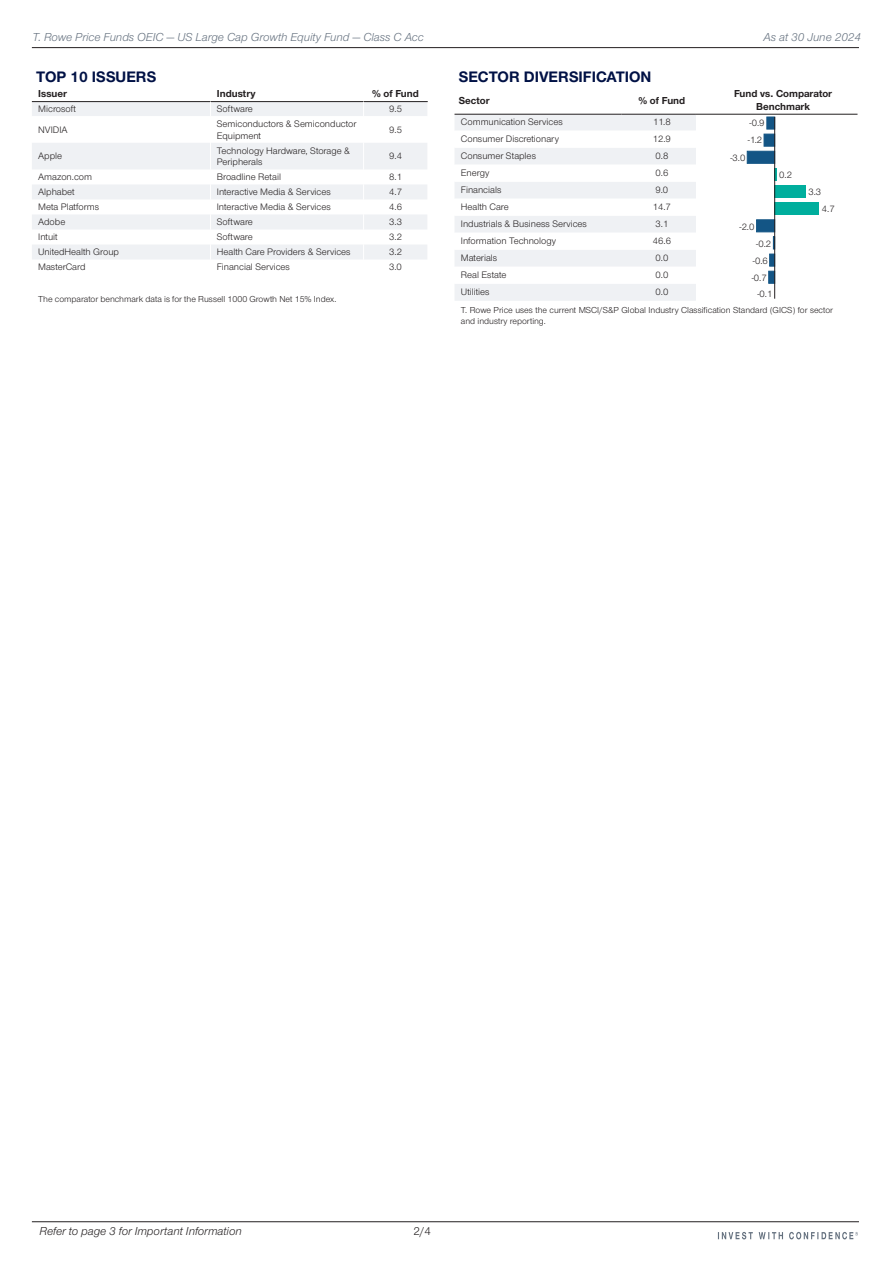
<style>
.page{position:relative;width:893px;height:1263px;background:#fff}
.page>*{position:absolute;margin:0;border:0;box-sizing:border-box;transform-origin:0 0}
.t1{font:700 15.75px "Nimbus San Nov";color:#001145}
.t2{font:italic 12px "Nimbus San Nov";color:#65717f}
.t3{font:italic 12px "Nimbus San Nov";color:#231f20}
.t4{font:12px "Nimbus San Nov";color:#231f20}
.t5{font:700 10.5px/12.6px "Nimbus San Nov";color:#231f20;text-align:center}
.t6{font:9.75px/11.7px "Nimbus San Nov";color:#231f20}
.t7{font:9px/10.8px "Nimbus San Nov";color:#231f20}
</style>
<div class="page">
<svg style="left:32px;top:102px;width:395px;height:157px;fill:#eff1f4"></svg>
<hr style="left:32px;top:101px;width:178px;height:1px;background:#231f20">
<hr style="left:210px;top:101px;width:154px;height:1px;background:#231f20">
<hr style="left:364px;top:101px;width:64px;height:1px;background:#231f20">
<svg style="left:210px;top:101px;width:1px;height:158px"></svg>
<svg style="left:363px;top:101px;width:1px;height:158px"></svg>
<div style="left:455px;top:115px;width:241px;height:186px;background:#eff1f4"></div>
<svg style="left:455px;top:131px;width:241px;height:153px"></svg>
<hr style="left:454px;top:114px;width:167px;height:1px;background:#231f20">
<hr style="left:621px;top:114px;width:75px;height:1px;background:#231f20">
<hr style="left:696px;top:114px;width:161px;height:1px;background:#231f20">
<div style="left:769px;top:271px;width:6px;height:12px;background:#135585"></div>
<div style="left:770px;top:254px;width:5px;height:12px;background:#135585"></div>
<svg style="left:773px;top:237px;width:1px;height:12px"></svg>
<div style="left:757px;top:220px;width:18px;height:12px;background:#135585"></div>
<div style="left:775px;top:203px;width:44px;height:12px;background:#00ae9d"></div>
<div style="left:775px;top:185px;width:31px;height:13px;background:#00ae9d"></div>
<svg style="left:775px;top:168px;width:2px;height:12px"></svg>
<div style="left:747px;top:151px;width:28px;height:12px;background:#135585;border:1px solid #135585"></div>
<div style="left:764px;top:134px;width:11px;height:12px;background:#135585"></div>
<div style="left:767px;top:117px;width:8px;height:12px;background:#135585"></div>
<hr style="left:774px;top:117px;width:1px;height:182px;background:#231f20">
<hr style="left:32px;top:47px;width:827px;height:1px;background:#231f20">
<hr style="left:32px;top:1221px;width:827px;height:1px;background:#231f20">
<svg style="left:718px;top:1232px;width:140px;height:7px"></svg>
<p class="t2" style="left:33px;top:30px;width:393px">T. Rowe Price Funds OEIC — US Large Cap Growth Equity Fund — Class C Acc</p>
<p class="t2" style="left:763px;top:30px;width:99px">As at 30 June 2024</p>
<h1 class="t1" style="left:36px;top:67px;width:122px">TOP 10 ISSUERS</h1>
<p class="t5" style="left:38px;top:88px;width:30px">Issuer</p>
<p class="t5" style="left:217px;top:88px;width:40px">Industry</p>
<p class="t5" style="left:372px;top:88px;width:48px">% of Fund</p>
<p class="t6" style="left:38px;top:103px;width:39px">Microsoft</p>
<p class="t6" style="left:217px;top:103px;width:38px">Software</p>
<p class="t6" style="left:389px;top:103px;width:14px">9.5</p>
<p class="t6" style="left:38px;top:124px;width:31px">NVIDIA</p>
<p class="t6" style="left:217px;top:118px;width:141px">Semiconductors &amp; Semiconductor<br>Equipment</p>
<p class="t6" style="left:389px;top:124px;width:14px">9.5</p>
<p class="t6" style="left:38px;top:150px;width:25px">Apple</p>
<p class="t6" style="left:217px;top:144px;width:135px">Technology Hardware, Storage &amp;<br>Peripherals</p>
<p class="t6" style="left:389px;top:150px;width:14px">9.4</p>
<p class="t6" style="left:38px;top:171px;width:55px">Amazon.com</p>
<p class="t6" style="left:217px;top:171px;width:66px">Broadline Retail</p>
<p class="t6" style="left:389px;top:171px;width:14px">8.1</p>
<p class="t6" style="left:38px;top:186px;width:38px">Alphabet</p>
<p class="t6" style="left:217px;top:186px;width:116px">Interactive Media &amp; Services</p>
<p class="t6" style="left:389px;top:186px;width:14px">4.7</p>
<p class="t6" style="left:38px;top:201px;width:62px">Meta Platforms</p>
<p class="t6" style="left:217px;top:201px;width:116px">Interactive Media &amp; Services</p>
<p class="t6" style="left:389px;top:201px;width:14px">4.6</p>
<p class="t6" style="left:38px;top:216px;width:29px">Adobe</p>
<p class="t6" style="left:217px;top:216px;width:38px">Software</p>
<p class="t6" style="left:389px;top:216px;width:14px">3.3</p>
<p class="t6" style="left:38px;top:231px;width:21px">Intuit</p>
<p class="t6" style="left:217px;top:231px;width:38px">Software</p>
<p class="t6" style="left:389px;top:231px;width:14px">3.2</p>
<p class="t6" style="left:38px;top:246px;width:82px">UnitedHealth Group</p>
<p class="t6" style="left:217px;top:246px;width:135px">Health Care Providers &amp; Services</p>
<p class="t6" style="left:389px;top:246px;width:14px">3.2</p>
<p class="t6" style="left:38px;top:261px;width:49px">MasterCard</p>
<p class="t6" style="left:217px;top:261px;width:75px">Financial Services</p>
<p class="t6" style="left:389px;top:261px;width:14px">3.0</p>
<p class="t7" style="left:38px;top:293px;width:300px">The comparator benchmark data is for the Russell 1000 Growth Net 15% Index.</p>
<h1 class="t1" style="left:459px;top:67px;width:194px">SECTOR DIVERSIFICATION</h1>
<p class="t5" style="left:459px;top:94px;width:32px">Sector</p>
<p class="t5" style="left:638px;top:94px;width:48px">% of Fund</p>
<p class="t5" style="left:734px;top:88px;width:100px">Fund vs. Comparator<br>Benchmark</p>
<p class="t6" style="left:461px;top:116px;width:103px">Communication Services</p>
<p class="t6" style="left:653px;top:116px;width:19px">11.8</p>
<p class="t6" style="left:749px;top:117px;width:17px">-0.9</p>
<p class="t6" style="left:461px;top:133px;width:100px">Consumer Discretionary</p>
<p class="t6" style="left:653px;top:133px;width:19px">12.9</p>
<p class="t6" style="left:461px;top:150px;width:77px">Consumer Staples</p>
<p class="t6" style="left:655px;top:150px;width:14px">0.8</p>
<p class="t6" style="left:461px;top:167px;width:30px">Energy</p>
<p class="t6" style="left:655px;top:167px;width:14px">0.6</p>
<p class="t6" style="left:461px;top:184px;width:42px">Financials</p>
<p class="t6" style="left:655px;top:184px;width:14px">9.0</p>
<p class="t6" style="left:461px;top:201px;width:49px">Health Care</p>
<p class="t6" style="left:653px;top:201px;width:20px">14.7</p>
<p class="t6" style="left:461px;top:218px;width:128px">Industrials &amp; Business Services</p>
<p class="t6" style="left:655px;top:218px;width:14px">3.1</p>
<p class="t6" style="left:461px;top:235px;width:97px">Information Technology</p>
<p class="t6" style="left:653px;top:235px;width:20px">46.6</p>
<p class="t6" style="left:461px;top:252px;width:38px">Materials</p>
<p class="t6" style="left:655px;top:252px;width:14px">0.0</p>
<p class="t6" style="left:461px;top:269px;width:47px">Real Estate</p>
<p class="t6" style="left:655px;top:269px;width:14px">0.0</p>
<p class="t6" style="left:461px;top:286px;width:30px">Utilities</p>
<p class="t6" style="left:655px;top:286px;width:14px">0.0</p>
<p class="t7" style="left:461px;top:305px;width:374px">T. Rowe Price uses the current MSCI/S&amp;P Global Industry Classification Standard (GICS) for sector and industry reporting.</p>
<p class="t6" style="left:748px;top:134px;width:16px">-1.2</p>
<p class="t6" style="left:730px;top:152px;width:17px">-3.0</p>
<p class="t6" style="left:779px;top:169px;width:14px">0.2</p>
<p class="t6" style="left:808px;top:186px;width:14px">3.3</p>
<p class="t6" style="left:822px;top:203px;width:14px">4.7</p>
<p class="t6" style="left:740px;top:221px;width:16px">-2.0</p>
<p class="t6" style="left:756px;top:238px;width:17px">-0.2</p>
<p class="t6" style="left:753px;top:255px;width:17px">-0.6</p>
<p class="t6" style="left:752px;top:272px;width:17px">-0.7</p>
<p class="t6" style="left:757px;top:288px;width:17px">-0.1</p>
<p class="t3" style="left:39px;top:1224px;width:204px">Refer to page 3 for Important Information</p>
<p class="t4" style="left:414px;top:1224px;width:19px">2/4</p>
</div>
